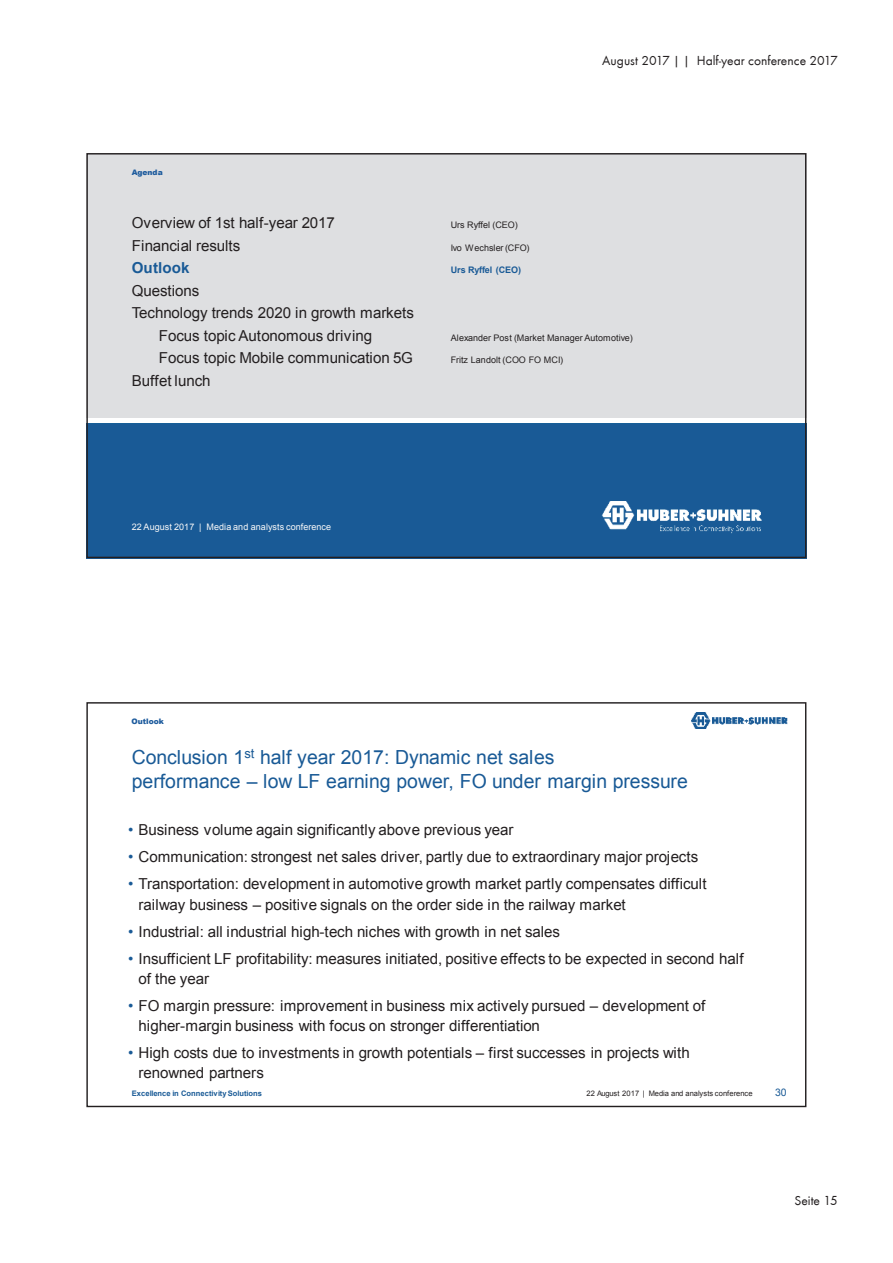
<style>
.page{position:relative;width:893px;height:1263px;background:#fff}
.page>*{position:absolute;margin:0;border:0;box-sizing:border-box;transform-origin:0 0}
.t1{font:19.5px/24.2px "Arial";color:#195a96}
.t2{font:15.15px/20.1px "Arial";letter-spacing:-.01em;color:#231f20}
.t3{font:700 15.15px "Arial";letter-spacing:.01em;color:#195a96}
.t4{font:13.5px "Futura T Boo";color:#231f20}
.t5{font:10.5px "Arial";color:#195a96}
.t6{font:9px "Arial";letter-spacing:.005em;color:#231f20}
.t7{font:9px "Arial";letter-spacing:.005em;color:#f9f9f9}
.t8{font:9px "Arial";letter-spacing:-.015em;color:#231f20}
.t9{font:700 9px "Arial";color:#195a96}
.t10{font:7.5px "Arial";letter-spacing:.015em;color:#231f20}
.t11{font:700 7.5px "Arial";letter-spacing:.01em;color:#195a96}
.t12{font:900 7.5px "Arial";color:#1d5b9d}
.s1{color:#195a96}
</style>
<div class="page">
<div style="left:88px;top:423px;width:716px;height:133px;background:#195a96"></div>
<div style="left:86px;top:153px;width:720px;height:264px;background:#dedfe1"></div>
<img style="left:691px;top:712px;width:96px;height:17px">
<p class="t4" style="left:602px;top:53px;width:237px">August 2017 | | Half-year conference 2017</p>
<p class="t12" style="left:132px;top:167px;width:32px">Agenda</p>
<p class="t2" style="left:132px;top:212px;width:205px;line-height:22.4px">Overview of 1st half-year 2017<br>Financial results</p>
<p class="t3" style="left:132px;top:258px;width:59px">Outlook</p>
<p class="t2" style="left:132px;top:280px;width:69px">Questions</p>
<p class="t2" style="left:132px;top:303px;width:284px">Technology trends 2020 in growth markets</p>
<p class="t2" style="left:159px;top:325px;width:215px">Focus topic Autonomous driving</p>
<p class="t2" style="left:159px;top:348px;width:256px">Focus topic Mobile communication 5G</p>
<p class="t2" style="left:132px;top:370px;width:80px">Buffet lunch</p>
<p class="t6" style="left:451px;top:219px;width:69px">Urs Ryffel (CEO)</p>
<p class="t8" style="left:451px;top:242px;width:80px">Ivo Wechsler (CFO)</p>
<p class="t9" style="left:451px;top:264px;width:72px">Urs Ryffel (CEO)</p>
<p class="t6" style="left:451px;top:332px;width:184px">Alexander Post (Market Manager Automotive)</p>
<p class="t6" style="left:451px;top:354px;width:114px">Fritz Landolt (COO FO MCI)</p>
<p class="t7" style="left:132px;top:521px;width:201px">22 August 2017 | Media and analysts conference</p>
<p class="t12" style="left:131px;top:716px;width:34px">Outlook</p>
<p class="t1" style="left:132px;top:745px;width:558px">Conclusion 1<sup>st</sup> half year 2017: Dynamic net sales<br>performance – low LF earning power, FO under margin pressure</p>
<p class="t2" style="left:128px;top:820px;width:387px"><span class="s1">•</span> Business volume again significantly above previous year</p>
<p class="t2" style="left:128px;top:847px;width:572px"><span class="s1">•</span> Communication: strongest net sales driver, partly due to extraordinary major projects</p>
<p class="t2" style="left:139px;top:874px;width:570px;text-indent:-10px"><span class="s1">•</span> Transportation: development in automotive growth market partly compensates difficult railway business – positive signals on the order side in the railway market</p>
<p class="t2" style="left:128px;top:921px;width:433px"><span class="s1">•</span> Industrial: all industrial high-tech niches with growth in net sales</p>
<p class="t2" style="left:139px;top:948px;width:606px;line-height:20.5px;text-indent:-10px"><span class="s1">•</span> Insufficient LF profitability: measures initiated, positive effects to be expected in second half of the year</p>
<p class="t2" style="left:139px;top:996px;width:568px;text-indent:-10px"><span class="s1">•</span> FO margin pressure: improvement in business mix actively pursued – development of higher-margin business with focus on stronger differentiation</p>
<p class="t2" style="left:139px;top:1043px;width:553px;text-indent:-10px"><span class="s1">•</span> High costs due to investments in growth potentials – first successes in projects with renowned partners</p>
<p class="t11" style="left:132px;top:1088px;width:132px">Excellence in Connectivity Solutions</p>
<p class="t10" style="left:586px;top:1088px;width:168px">22 August 2017 | Media and analysts conference</p>
<p class="t5" style="left:775px;top:1085px;width:13px">30</p>
<p class="t4" style="left:794px;top:1193px;width:45px">Seite 15</p>
</div>
